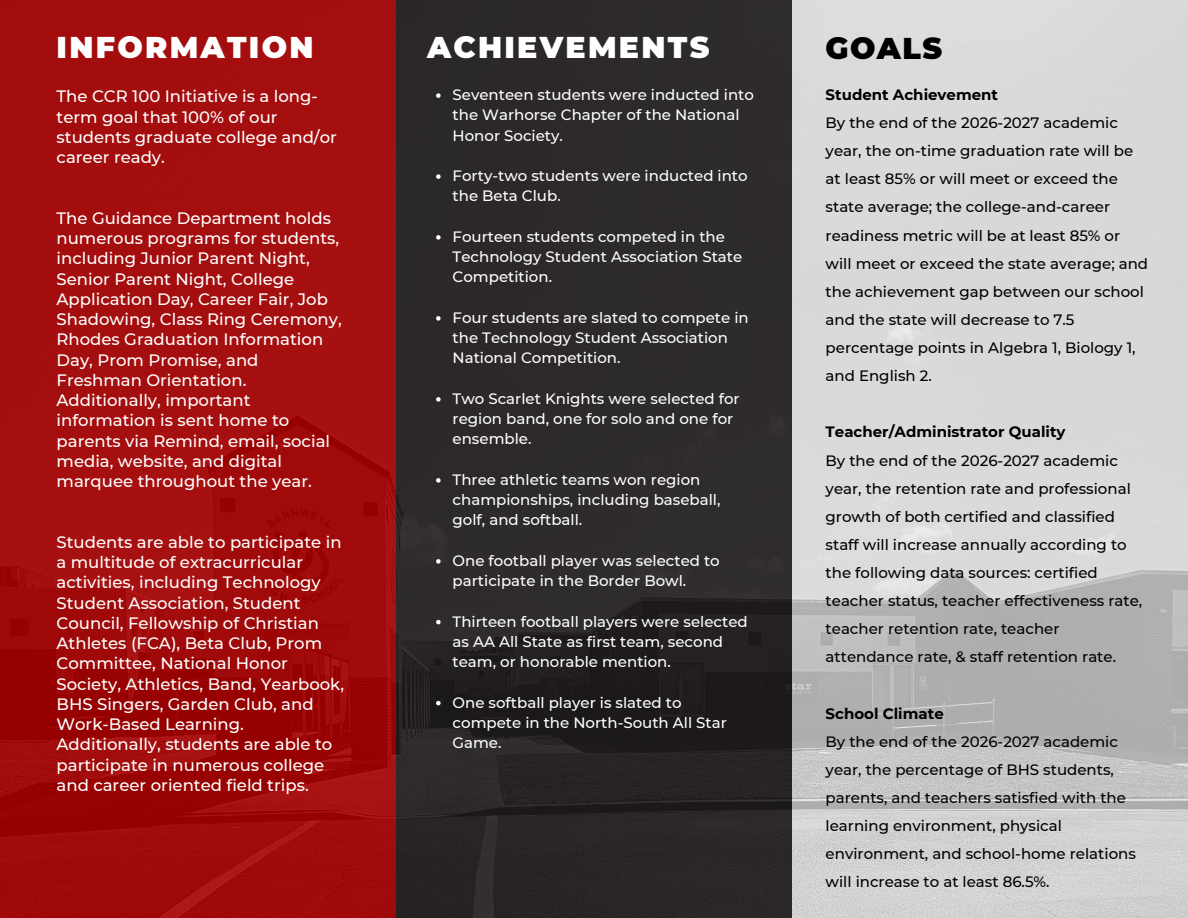
<style>
.page{position:relative;width:1188px;height:918px;background:#fff}
.page>*{position:absolute;margin:0;border:0;box-sizing:border-box;transform-origin:0 0}
.t1{font:900 30px "Montserrat";letter-spacing:.075em;color:#fff}
.t2{font:900 30px "Montserrat";letter-spacing:.05em;color:#000}
.t3{font:500 16.5px/20.2px "Montserrat";color:#fff}
.t4{font:500 15px/28.2px "Montserrat";color:#000}
.t5{font:500 15px/20.2px "Montserrat";color:#fff}
.s1{font-weight:700}
</style>
<div class="page">
<div style="left:0;top:0;width:396px;height:918px;background:linear-gradient(to right,#a10b0b,#a20c0c)"></div>
<svg style="left:792px;top:0;width:396px;height:918px;fill:#d8d8d8"></svg>
<div style="left:396px;top:0;width:396px;height:918px;background:linear-gradient(to bottom,#2f2b2b,#272323)"></div>
<svg style="left:436px;top:93px;width:5px;height:5px"></svg>
<svg style="left:436px;top:174px;width:5px;height:5px"></svg>
<svg style="left:436px;top:235px;width:5px;height:5px"></svg>
<svg style="left:436px;top:316px;width:5px;height:5px"></svg>
<svg style="left:436px;top:397px;width:5px;height:5px"></svg>
<svg style="left:436px;top:478px;width:5px;height:5px"></svg>
<svg style="left:436px;top:559px;width:5px;height:5px"></svg>
<svg style="left:436px;top:620px;width:5px;height:4px"></svg>
<svg style="left:436px;top:701px;width:5px;height:4px"></svg>
<h1 class="t1" style="left:57px;top:29px;width:258px">INFORMATION</h1>
<p class="t3" style="left:57px;top:86px;width:282px">The CCR 100 Initiative is a long&shy;term goal that 100% of our students graduate college and/or career ready.</p>
<p class="t3" style="left:57px;top:208px;width:287px">The Guidance Department holds numerous programs for students, including Junior Parent Night,<br>Senior Parent Night, College<br>Application Day, Career Fair, Job<br>Shadowing, Class Ring Ceremony,<br>Rhodes Graduation Information<br>Day, Prom Promise, and<br>Freshman Orientation.<br>Additionally, important information is sent home to parents via Remind, email, social media, website, and digital marquee throughout the year.</p>
<p class="t3" style="left:57px;top:532px;width:289px">Students are able to participate in a multitude of extracurricular activities, including Technology<br>Student Association, Student<br>Council, Fellowship of Christian<br>Athletes (FCA), Beta Club, Prom<br>Committee, National Honor<br>Society, Athletics, Band, Yearbook,<br>BHS Singers, Garden Club, and<br>Work-Based Learning.<br>Additionally, students are able to participate in numerous college and career oriented field trips.</p>
<p class="t1" style="left:427px;top:29px;width:284px">ACHIEVEMENTS</p>
<p class="t5" style="left:453px;top:85px;width:303px">Seventeen students were inducted into the Warhorse Chapter of the National<br>Honor Society.</p>
<p class="t5" style="left:453px;top:166px;width:297px">Forty-two students were inducted into the Beta Club.</p>
<p class="t5" style="left:453px;top:226px;width:291px">Fourteen students competed in the<br>Technology Student Association State<br>Competition.</p>
<p class="t5" style="left:453px;top:307px;width:298px">Four students are slated to compete in the Technology Student Association<br>National Competition.</p>
<p class="t5" style="left:453px;top:388px;width:289px">Two Scarlet Knights were selected for region band, one for solo and one for ensemble.</p>
<h1 class="t5" style="left:453px;top:469px;width:269px">Three athletic teams won region championships, including baseball, golf, and softball.</h1>
<h2 class="t5" style="left:453px;top:550px;width:269px">One football player was selected to participate in the Border Bowl.</h2>
<h2 class="t5" style="left:453px;top:611px;width:297px">Thirteen football players were selected as AA All State as first team, second team, or honorable mention.</h2>
<h2 class="t5" style="left:453px;top:692px;width:276px">One softball player is slated to compete in the North-South All Star<br>Game.</h2>
<h1 class="t2" style="left:826px;top:30px;width:118px">GOALS</h1>
<h2 class="t4" style="left:826px;top:80px;width:324px"><span class="s1">Student Achievement<br></span>By the end of the 2026-2027 academic year, the on-time graduation rate will be at least 85% or will meet or exceed the state average; the college-and-career readiness metric will be at least 85% or will meet or exceed the state average; and the achievement gap between our school and the state will decrease to 7.5 percentage points in Algebra 1, Biology 1, and English 2.</h2>
<h2 class="t4" style="left:826px;top:418px;width:318px"><span class="s1">Teacher/Administrator Quality<br></span>By the end of the 2026-2027 academic year, the retention rate and professional growth of both certified and classified staff will increase annually according to the following data sources: certified teacher status, teacher effectiveness rate, teacher retention rate, teacher attendance rate, &amp; staff retention rate.</h2>
<h2 class="t4" style="left:826px;top:699px;width:312px"><span class="s1">School Climate<br></span>By the end of the 2026-2027 academic year, the percentage of BHS students, parents, and teachers satisfied with the learning environment, physical environment, and school-home relations will increase to at least 86.5%.</h2>
</div>
